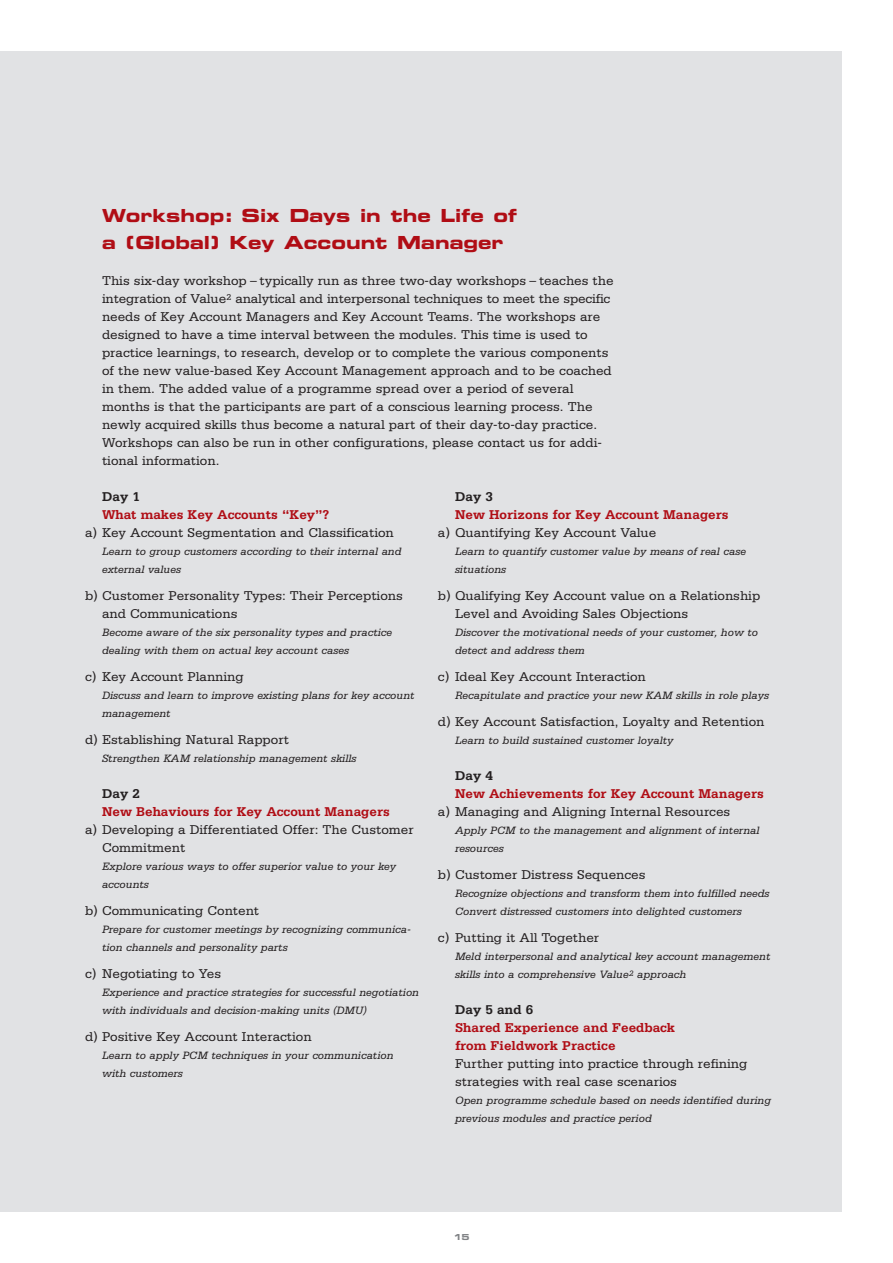
<style>
.page{position:relative;width:893px;height:1263px;background:#fff}
.page>*{position:absolute;margin:0;border:0;box-sizing:border-box;transform-origin:0 0}
.t1{font:18px/27px "Eurostile LT Bold Extended Two";color:#b00d15}
.t2{font:13.5px/18px "Serifa";color:#231f20}
.t3{font:700 13.5px/18px "Serifa";color:#b00d15}
.t4{font:700 13.5px "Serifa";color:#231f20}
.t5{font:italic 11.25px/18px "Serifa";color:#231f20}
.t6{font:8.25px "Eurostile LT Bold Extended Two";color:#808285}
</style>
<div class="page">
<div style="left:0;top:51px;width:842px;height:1161px;background:#e1e2e4"></div>
<h1 class="t1" style="left:102px;top:204px;width:416px">Workshop: Six Days in the Life of a (Global) Key Account Manager</h1>
<p class="t2" style="left:102px;top:273px;width:513px">This six-day workshop – typically run as three two-day workshops – teaches the integration of Value<sup>2</sup> analytical and interpersonal techniques to meet the specific needs of Key Account Managers and Key Account Teams. The workshops are designed to have a time interval between the modules. This time is used to practice learnings, to research, develop or to complete the various components of the new value-based Key Account Management approach and to be coached in them. The added value of a programme spread over a period of several months is that the participants are part of a conscious learning process. The newly acquired skills thus become a natural part of their day-to-day practice.<br>Workshops can also be run in other configurations, please contact us for addi&shy;tional information.</p>
<p class="t4" style="left:102px;top:492px;width:39px">Day 1</p>
<p class="t3" style="left:102px;top:507px;width:229px">What makes Key Accounts “Key”?</p>
<p class="t2" style="left:85px;top:525px;width:310px">a) Key Account Segmentation and Classification</p>
<p class="t5" style="left:102px;top:543px;width:301px">Learn to group customers according to their internal and external values</p>
<p class="t2" style="left:102px;top:588px;width:302px;text-indent:-17px">b) Customer Personality Types: Their Perceptions and Communications</p>
<p class="t5" style="left:102px;top:624px;width:292px">Become aware of the six personality types and practice dealing with them on actual key account cases</p>
<p class="t2" style="left:85px;top:669px;width:160px">c) Key Account Planning</p>
<p class="t5" style="left:102px;top:687px;width:314px">Discuss and learn to improve existing plans for key account management</p>
<p class="t2" style="left:85px;top:732px;width:206px">d) Establishing Natural Rapport</p>
<p class="t5" style="left:102px;top:750px;width:256px">Strengthen KAM relationship management skills</p>
<p class="t4" style="left:102px;top:789px;width:39px">Day 2</p>
<p class="t3" style="left:102px;top:804px;width:289px">New Behaviours for Key Account Managers</p>
<p class="t2" style="left:102px;top:822px;width:313px;text-indent:-17px">a) Developing a Differentiated Offer: The Customer<br>Commitment</p>
<p class="t5" style="left:102px;top:858px;width:296px">Explore various ways to offer superior value to your key accounts</p>
<p class="t2" style="left:85px;top:903px;width:176px">b) Communicating Content</p>
<p class="t5" style="left:102px;top:921px;width:310px">Prepare for customer meetings by recognizing communica&shy;tion channels and personality parts</p>
<p class="t2" style="left:85px;top:966px;width:138px">c) Negotiating to Yes</p>
<p class="t5" style="left:102px;top:984px;width:319px">Experience and practice strategies for successful negotiation with individuals and decision-making units (DMU)</p>
<p class="t2" style="left:85px;top:1029px;width:228px">d) Positive Key Account Interaction</p>
<p class="t5" style="left:102px;top:1047px;width:293px">Learn to apply PCM techniques in your communication with customers</p>
<p class="t4" style="left:455px;top:492px;width:39px">Day 3</p>
<p class="t3" style="left:455px;top:507px;width:275px">New Horizons for Key Account Managers</p>
<p class="t2" style="left:438px;top:525px;width:220px">a) Quantifying Key Account Value</p>
<p class="t5" style="left:455px;top:543px;width:292px">Learn to quantify customer value by means of real case situations</p>
<p class="t2" style="left:455px;top:588px;width:307px;text-indent:-17px">b) Qualifying Key Account value on a Relationship<br>Level and Avoiding Sales Objections</p>
<p class="t5" style="left:455px;top:624px;width:305px">Discover the motivational needs of your customer, how to detect and address them</p>
<p class="t2" style="left:438px;top:669px;width:209px">c) Ideal Key Account Interaction</p>
<p class="t5" style="left:455px;top:687px;width:316px">Recapitulate and practice your new KAM skills in role plays</p>
<p class="t2" style="left:438px;top:714px;width:328px">d) Key Account Satisfaction, Loyalty and Retention</p>
<p class="t5" style="left:455px;top:732px;width:220px">Learn to build sustained customer loyalty</p>
<p class="t4" style="left:455px;top:771px;width:39px">Day 4</p>
<p class="t3" style="left:455px;top:786px;width:310px">New Achievements for Key Account Managers</p>
<p class="t2" style="left:438px;top:804px;width:294px">a) Managing and Aligning Internal Resources</p>
<p class="t5" style="left:455px;top:822px;width:306px">Apply PCM to the management and alignment of internal resources</p>
<p class="t2" style="left:438px;top:867px;width:209px">b) Customer Distress Sequences</p>
<p class="t5" style="left:455px;top:885px;width:316px">Recognize objections and transform them into fulfilled needs<br>Convert distressed customers into delighted customers</p>
<p class="t2" style="left:438px;top:930px;width:163px">c) Putting it All Together</p>
<p class="t5" style="left:455px;top:948px;width:317px">Meld interpersonal and analytical key account management skills into a comprehensive Value<sup>2</sup> approach</p>
<p class="t4" style="left:455px;top:1005px;width:80px">Day 5 and 6</p>
<p class="t3" style="left:455px;top:1020px;width:222px">Shared Experience and Feedback from Fieldwork Practice</p>
<p class="t2" style="left:455px;top:1056px;width:294px">Further putting into practice through refining strategies with real case scenarios</p>
<p class="t5" style="left:455px;top:1092px;width:318px">Open programme schedule based on needs identified during previous modules and practice period</p>
<p class="t6" style="left:453px;top:1233px;width:18px">15</p>
</div>
